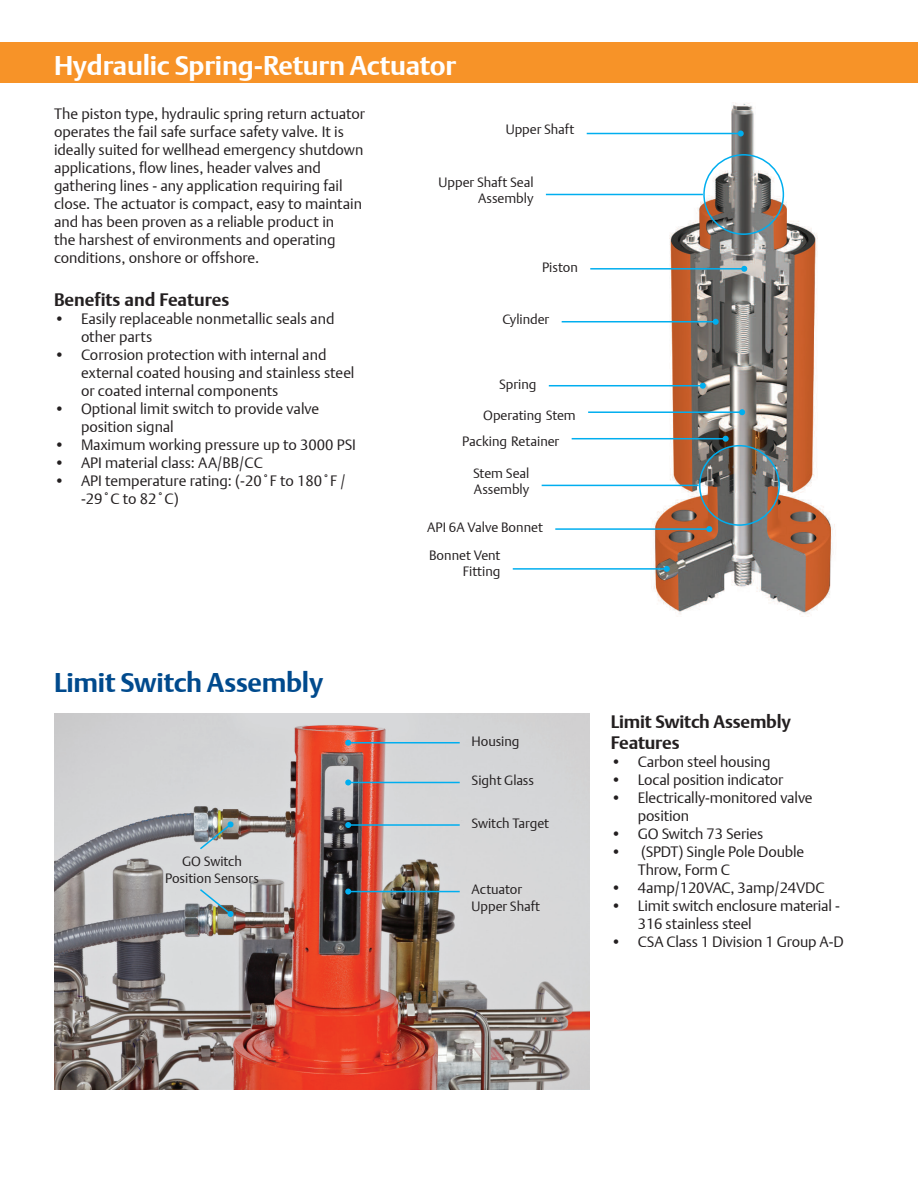
<style>
.page{position:relative;width:918px;height:1188px;background:#fff}
.page>*{position:absolute;margin:0;border:0;box-sizing:border-box;transform-origin:0 0}
.t1{font:700 27px "DTL Argo T";letter-spacing:-.01em;color:#fff}
.t2{font:700 27px "DTL Argo T";letter-spacing:-.01em;color:#004a8d}
.t3{font:700 18px/21.6px "DTL Argo T";letter-spacing:-.01em;color:#231f20}
.t4{font:15px/18px "DTL Argo T Light";letter-spacing:-.005em;color:#231f20}
.t5{font:13.5px/16.2px "DTL Argo T Light";color:#231f20}
</style>
<div class="page">
<div style="left:0;top:43px;width:918px;height:40px;background:#f79328"></div>
<img style="left:632px;top:102px;width:203px;height:515px">
<hr style="left:587px;top:133px;width:154px;height:1px;background:#00aeef">
<svg style="left:738px;top:131px;width:6px;height:6px"></svg>
<hr style="left:590px;top:268px;width:154px;height:2px;background:#00aeef">
<svg style="left:741px;top:266px;width:6px;height:6px"></svg>
<hr style="left:562px;top:321px;width:154px;height:1px;background:#00aeef">
<svg style="left:713px;top:319px;width:6px;height:6px"></svg>
<hr style="left:549px;top:385px;width:154px;height:1px;background:#00aeef">
<svg style="left:700px;top:383px;width:6px;height:6px"></svg>
<hr style="left:555px;top:528px;width:154px;height:2px;background:#00aeef">
<svg style="left:706px;top:526px;width:6px;height:6px"></svg>
<hr style="left:513px;top:568px;width:154px;height:2px;background:#00aeef">
<svg style="left:664px;top:566px;width:6px;height:6px"></svg>
<hr style="left:572px;top:438px;width:154px;height:1px;background:#00aeef">
<svg style="left:723px;top:436px;width:6px;height:6px"></svg>
<hr style="left:588px;top:411px;width:154px;height:2px;background:#00aeef">
<svg style="left:739px;top:409px;width:6px;height:6px"></svg>
<hr style="left:546px;top:194px;width:157px;height:1px;background:#00aeef">
<div style="left:703px;top:154px;width:81px;height:81px;border:2px solid #00aeef;border-radius:50%"></div>
<hr style="left:542px;top:485px;width:157px;height:1px;background:#00aeef">
<div style="left:699px;top:445px;width:81px;height:81px;border:2px solid #00aeef;border-radius:50%"></div>
<img style="left:54px;top:714px;width:536px;height:375px">
<svg style="left:198px;top:888px;width:36px;height:29px"></svg>
<svg style="left:198px;top:821px;width:36px;height:30px"></svg>
<hr style="left:348px;top:742px;width:112px;height:1px;background:#00aeef">
<svg style="left:345px;top:740px;width:6px;height:6px"></svg>
<hr style="left:348px;top:782px;width:112px;height:1px;background:#00aeef">
<svg style="left:345px;top:779px;width:6px;height:6px"></svg>
<hr style="left:348px;top:824px;width:112px;height:2px;background:#00aeef">
<svg style="left:345px;top:822px;width:6px;height:6px"></svg>
<hr style="left:348px;top:891px;width:112px;height:1px;background:#00aeef">
<svg style="left:345px;top:889px;width:6px;height:6px"></svg>
<h1 class="t1" style="left:54px;top:49px;width:404px">Hydraulic Spring-Return Actuator</h1>
<p class="t4" style="left:54px;top:105px;width:313px">The piston type, hydraulic spring return actuator operates the fail safe surface safety valve. It is ideally suited for wellhead emergency shutdown applications, flow lines, header valves and gathering lines - any application requiring fail close. The actuator is compact, easy to maintain and has been proven as a reliable product in<br>the harshest of environments and operating conditions, onshore or offshore.</p>
<p class="t3" style="left:54px;top:289px;width:177px">Benefits and Features</p>
<p class="t4" style="left:81px;top:310px;width:255px;text-indent:-27px">• Easily replaceable nonmetallic seals and other parts</p>
<p class="t4" style="left:81px;top:346px;width:275px;text-indent:-27px">• Corrosion protection with internal and external coated housing and stainless steel or coated internal components</p>
<p class="t4" style="left:81px;top:400px;width:240px;text-indent:-27px">• Optional limit switch to provide valve position signal</p>
<p class="t4" style="left:54px;top:436px;width:304px">• Maximum working pressure up to 3000 PSI</p>
<p class="t4" style="left:54px;top:454px;width:210px">• API material class: AA/BB/CC</p>
<p class="t4" style="left:81px;top:472px;width:266px;text-indent:-27px">• API temperature rating: (-20˚F to 180˚F / -29˚C to 82˚C)</p>
<p class="t5" style="left:506px;top:121px;width:70px">Upper Shaft</p>
<p class="t5" style="left:439px;top:174px;width:96px;text-align:right">Upper Shaft Seal<br>Assembly</p>
<p class="t5" style="left:542px;top:259px;width:37px">Piston</p>
<p class="t5" style="left:502px;top:311px;width:48px">Cylinder</p>
<p class="t5" style="left:499px;top:376px;width:39px">Spring</p>
<p class="t5" style="left:483px;top:407px;width:94px">Operating Stem</p>
<p class="t5" style="left:462px;top:433px;width:99px">Packing Retainer</p>
<p class="t5" style="left:473px;top:465px;width:58px">Stem Seal<br>Assembly</p>
<p class="t5" style="left:427px;top:513px;width:117px;line-height:28px">API 6A Valve Bonnet<br>Bonnet Vent</p>
<p class="t5" style="left:463px;top:563px;width:39px">Fitting</p>
<h1 class="t2" style="left:54px;top:667px;width:271px">Limit Switch Assembly</h1>
<p class="t5" style="left:165px;top:853px;width:95px;text-align:center">GO Switch<br>Position Sensors</p>
<p class="t5" style="left:472px;top:733px;width:50px">Housing</p>
<p class="t5" style="left:472px;top:772px;width:64px">Sight Glass</p>
<p class="t5" style="left:472px;top:815px;width:79px">Switch Target</p>
<p class="t5" style="left:472px;top:881px;width:70px">Actuator<br>Upper Shaft</p>
<p class="t3" style="left:611px;top:710px;width:182px">Limit Switch Assembly<br>Features</p>
<p class="t4" style="left:611px;top:753px;width:161px">• Carbon steel housing</p>
<p class="t4" style="left:611px;top:771px;width:174px">• Local position indicator</p>
<p class="t4" style="left:638px;top:789px;width:176px;text-indent:-27px">• Electrically-monitored valve position</p>
<p class="t4" style="left:611px;top:825px;width:154px">• GO Switch 73 Series</p>
<p class="t4" style="left:638px;top:843px;width:168px;text-indent:-27px">• (SPDT) Single Pole Double<br>Throw, Form C</p>
<p class="t4" style="left:611px;top:879px;width:215px">• 4amp/120VAC, 3amp/24VDC</p>
<p class="t4" style="left:638px;top:897px;width:203px;text-indent:-27px">• Limit switch enclosure material -<br>316 stainless steel</p>
<p class="t4" style="left:611px;top:933px;width:235px">• CSA Class 1 Division 1 Group A-D</p>
</div>
